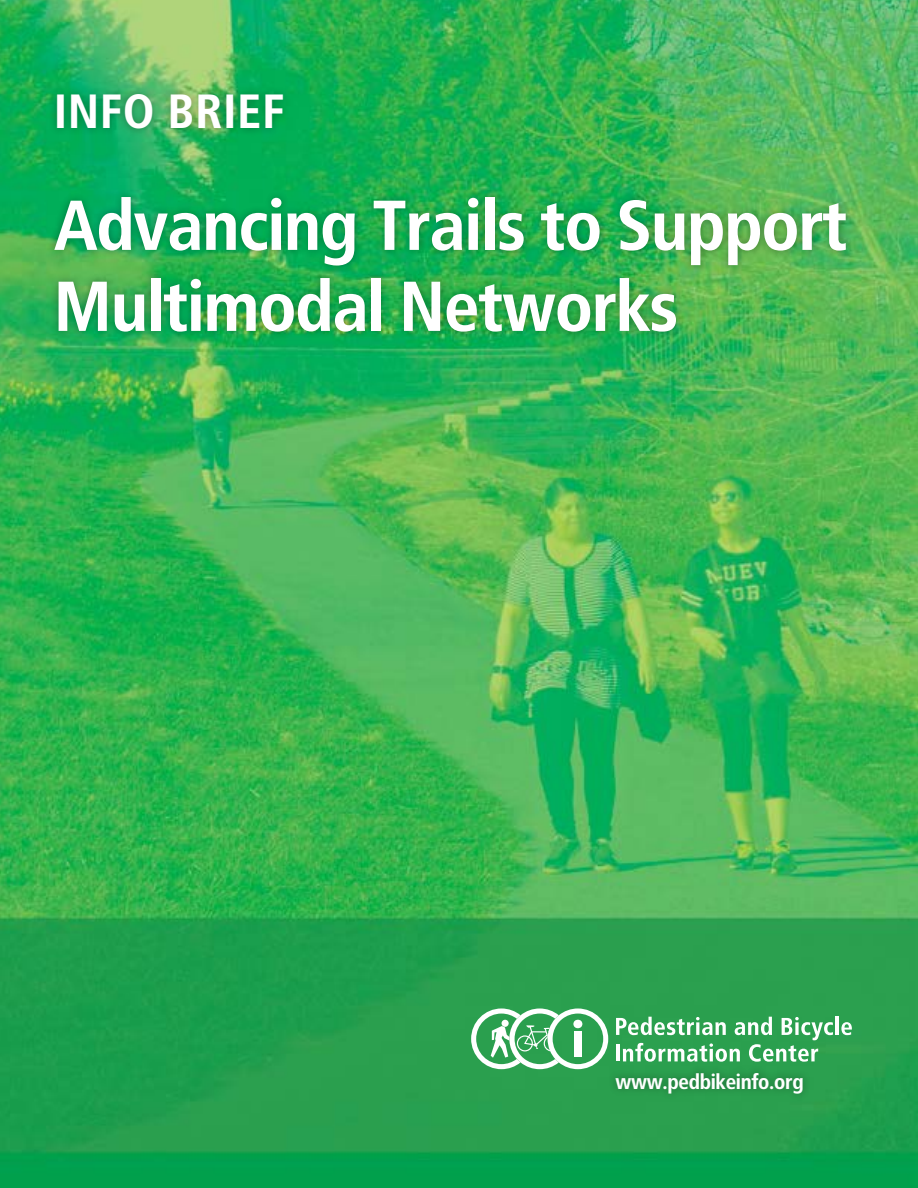
<style>
.page{position:relative;width:918px;height:1188px;background:#fff}
.page>*{position:absolute;margin:0;border:0;box-sizing:border-box;transform-origin:0 0}
.t1{font:700 70.5px/81px "Transit";letter-spacing:-.035em;color:#fff}
.t2{font:700 48px "Transit";color:#fff}
.t3{font:700 21px "Transit";letter-spacing:-.035em;color:#fff}
</style>
<div class="page">
<img style="left:0;top:0;width:918px;height:1188px">
<hr style="left:835px;top:1017px;width:4px;height:18px;background:#fff">
<svg style="left:841px;top:1022px;width:11px;height:13px"></svg>
<svg style="left:616px;top:1017px;width:217px;height:45px"></svg>
<svg style="left:471px;top:1008px;width:137px;height:61px"></svg>
<div style="left:573px;top:1020px;width:9px;height:8px;background:#fff;border-radius:50%"></div>
<div style="left:574px;top:1032px;width:8px;height:25px;background:#fff"></div>
<div style="left:607px;top:1064px;width:204px;height:38px;background:#000;opacity:.3"></div>
<div style="left:46px;top:87px;width:809px;height:253px;background:#000;opacity:.3"></div>
<p class="t2" style="left:54px;top:83px;width:233px">INFO BRIEF</p>
<p class="t1" style="left:54px;top:185px;width:796px">Advancing Trails to Support<br>Multimodal Networks</p>
<p class="t3" style="left:615px;top:1069px;width:190px">www.pedbikeinfo.org</p>
</div>
